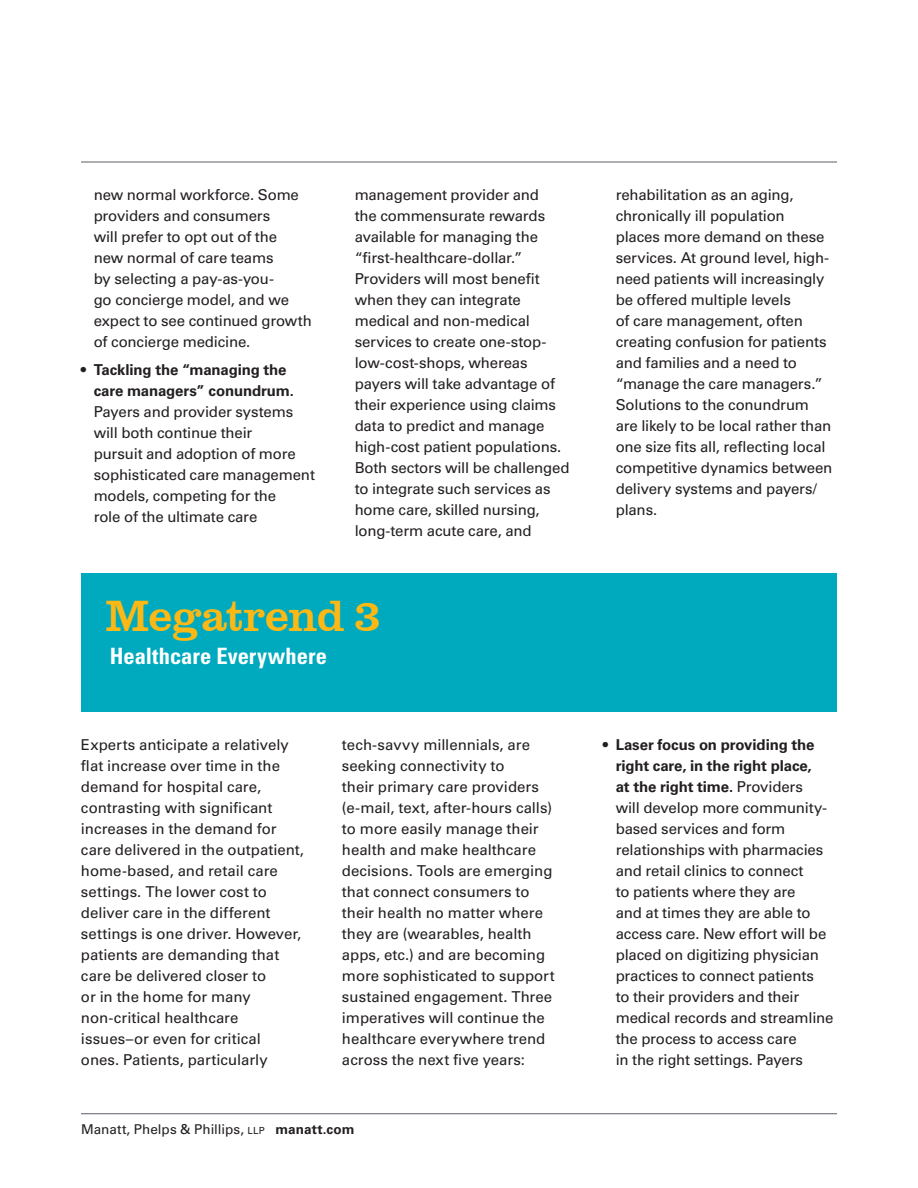
<style>
.page{position:relative;width:918px;height:1188px;background:#fff}
.page>*{position:absolute;margin:0;border:0;box-sizing:border-box;transform-origin:0 0}
.t1{font:45px "Clarendon BT";letter-spacing:-.02em;color:#fcb814}
.t2{font:700 condensed 22.5px "Univers LT Std";color:#fff}
.t3{font:15px/21px "Univers LT Std";letter-spacing:-.01em;color:#231f20}
.t4{font:700 15px/21px "Univers LT Std";letter-spacing:-.01em;color:#231f20}
.t5{font:13.5px "Univers LT Std";color:#231f20}
.s1{font-weight:700}
.s2{font-size:9.75px}
</style>
<div class="page">
<hr style="left:81px;top:162px;width:756px;height:1px;background:#5c5e67">
<hr style="left:81px;top:1113px;width:756px;height:1px;background:#5c5e67">
<div style="left:81px;top:573px;width:756px;height:138px;background:#00aabe"></div>
<p class="t3" style="left:94px;top:184px;width:220px">new normal workforce. Some providers and consumers<br>will prefer to opt out of the<br>new normal of care teams<br>by selecting a pay-as-you-<br>go concierge model, and we expect to see continued growth of concierge medicine.</p>
<p class="t4" style="left:94px;top:359px;width:202px;text-indent:-13px">• Tackling the “managing the care managers” conundrum.</p>
<p class="t3" style="left:94px;top:401px;width:223px">Payers and provider systems will both continue their<br>pursuit and adoption of more sophisticated care management models, competing for the<br>role of the ultimate care</p>
<p class="t3" style="left:355px;top:184px;width:216px">management provider and<br>the commensurate rewards available for managing the “first-healthcare-dollar.”<br>Providers will most benefit when they can integrate medical and non-medical services to create one-stop&shy;low-cost-shops, whereas payers will take advantage of their experience using claims data to predict and manage high-cost patient populations.<br>Both sectors will be challenged to integrate such services as home care, skilled nursing, long-term acute care, and</p>
<p class="t3" style="left:616px;top:184px;width:218px">rehabilitation as an aging, chronically ill population places more demand on these services. At ground level, high&shy;need patients will increasingly be offered multiple levels<br>of care management, often creating confusion for patients and families and a need to “manage the care managers.”<br>Solutions to the conundrum are likely to be local rather than one size fits all, reflecting local competitive dynamics between delivery systems and payers/ plans.</p>
<h1 class="t1" style="left:105px;top:588px;width:278px">Megatrend 3</h1>
<h2 class="t2" style="left:110px;top:642px;width:219px">Healthcare Everywhere</h2>
<p class="t3" style="left:81px;top:734px;width:225px">Experts anticipate a relatively flat increase over time in the demand for hospital care, contrasting with significant increases in the demand for care delivered in the outpatient, home-based, and retail care settings. The lower cost to deliver care in the different settings is one driver. However, patients are demanding that care be delivered closer to<br>or in the home for many non-critical healthcare issues–or even for critical<br>ones. Patients, particularly</p>
<p class="t3" style="left:342px;top:734px;width:214px">tech-savvy millennials, are seeking connectivity to<br>their primary care providers (e-mail, text, after-hours calls) to more easily manage their health and make healthcare decisions. Tools are emerging that connect consumers to their health no matter where they are (wearables, health apps, etc.) and are becoming more sophisticated to support sustained engagement. Three imperatives will continue the healthcare everywhere trend across the next five years:</p>
<p class="t3" style="left:616px;top:734px;width:219px;text-indent:-13px"><span class="s1">• Laser focus on providing the right care, in the right place,<br>at the right time.</span> Providers<br>will develop more community&shy;based services and form relationships with pharmacies and retail clinics to connect<br>to patients where they are<br>and at times they are able to access care. New effort will be placed on digitizing physician practices to connect patients<br>to their providers and their medical records and streamline the process to access care<br>in the right settings. Payers</p>
<p class="t5" style="left:81px;top:1121px;width:275px">Manatt, Phelps &amp; Phillips, <span class="s2">LLP</span> <span class="s1">manatt.com</span></p>
</div>
